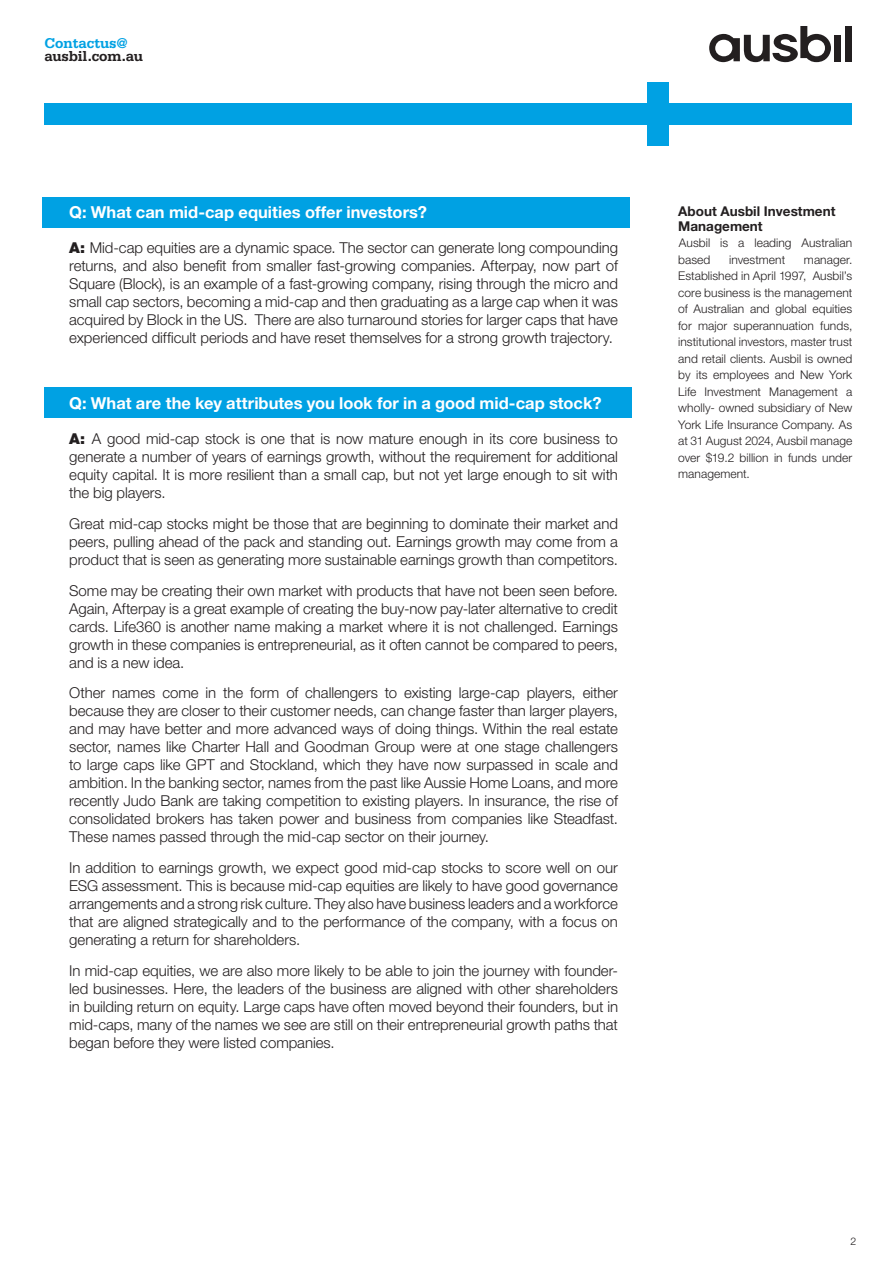
<style>
.page{position:relative;width:893px;height:1263px;background:#fff}
.page>*{position:absolute;margin:0;border:0;box-sizing:border-box;transform-origin:0 0}
.Body_text{font:700 16.5px "Helvetica Neue LT Std";color:#fff}
.Body_text-2{font:300 15px/18px "Helvetica Neue LT Std";letter-spacing:-.005em;color:#231f20;text-align:justify}
.Email{font:700 15px/13.5px "Serifa Std";letter-spacing:-.01em;color:#231f20}
.Body_text-3{font:700 13.5px/15px "Helvetica Neue LT Std";color:#231f20}
.t1{font:300 12px/16.5px "Helvetica Neue LT Std";letter-spacing:.005em;color:#231f20}
.Page_number_right{font:300 10.5px "Helvetica Neue LT Std";color:#231f20}
.s1{color:#00a1e3}
.s2{font-weight:900}
</style>
<div class="page">
<div style="left:43px;top:197px;width:587px;height:31px;background:#00a1e3"></div>
<div style="left:44px;top:387px;width:587px;height:31px;background:#00a1e3"></div>
<svg style="left:709px;top:26px;width:122px;height:36px"></svg>
<div style="left:834px;top:35px;width:7px;height:26px;background:#231f20"></div>
<div style="left:845px;top:26px;width:7px;height:35px;background:#231f20"></div>
<div style="left:44px;top:104px;width:808px;height:21px;background:#00a1e3"></div>
<div style="left:647px;top:83px;width:22px;height:63px;background:#00a1e3"></div>
<p class="Email" style="left:44px;top:36px;width:100px"><span class="s1">Contactus@ </span>ausbil.com.au</p>
<p class="Body_text" style="left:69px;top:202px;width:359px">Q: What can mid-cap equities offer investors?</p>
<p class="Body_text-2" style="left:69px;top:239px;width:550px"><span class="s2">A:</span> Mid-cap equities are a dynamic space. The sector can generate long compounding returns, and also benefit from smaller fast-growing companies. Afterpay, now part of Square (Block), is an example of a fast-growing company, rising through the micro and small cap sectors, becoming a mid-cap and then graduating as a large cap when it was acquired by Block in the US. There are also turnaround stories for larger caps that have experienced difficult periods and have reset themselves for a strong growth trajectory.</p>
<p class="Body_text" style="left:69px;top:393px;width:534px">Q: What are the key attributes you look for in a good mid-cap stock?</p>
<p class="Body_text-2" style="left:69px;top:429px;width:550px"><span class="s2">A:</span> A good mid-cap stock is one that is now mature enough in its core business to generate a number of years of earnings growth, without the requirement for additional equity capital. It is more resilient than a small cap, but not yet large enough to sit with the big players.</p>
<p class="Body_text-2" style="left:69px;top:514px;width:550px">Great mid-cap stocks might be those that are beginning to dominate their market and peers, pulling ahead of the pack and standing out. Earnings growth may come from a product that is seen as generating more sustainable earnings growth than competitors.</p>
<p class="Body_text-2" style="left:69px;top:581px;width:550px">Some may be creating their own market with products that have not been seen before.<br>Again, Afterpay is a great example of creating the buy-now pay-later alternative to credit cards. Life360 is another name making a market where it is not challenged. Earnings growth in these companies is entrepreneurial, as it often cannot be compared to peers, and is a new idea.</p>
<p class="Body_text-2" style="left:69px;top:684px;width:550px">Other names come in the form of challengers to existing large-cap players, either because they are closer to their customer needs, can change faster than larger players, and may have better and more advanced ways of doing things. Within the real estate sector, names like Charter Hall and Goodman Group were at one stage challengers to large caps like GPT and Stockland, which they have now surpassed in scale and ambition. In the banking sector, names from the past like Aussie Home Loans, and more recently Judo Bank are taking competition to existing players. In insurance, the rise of consolidated brokers has taken power and business from companies like Steadfast.<br>These names passed through the mid-cap sector on their journey.</p>
<p class="Body_text-2" style="left:69px;top:858px;width:550px">In addition to earnings growth, we expect good mid-cap stocks to score well on our ESG assessment. This is because mid-cap equities are likely to have good governance arrangements and a strong risk culture. They also have business leaders and a workforce that are aligned strategically and to the performance of the company, with a focus on generating a return for shareholders.</p>
<p class="Body_text-2" style="left:69px;top:961px;width:550px">In mid-cap equities, we are also more likely to be able to join the journey with founder&shy;led businesses. Here, the leaders of the business are aligned with other shareholders in building return on equity. Large caps have often moved beyond their founders, but in mid-caps, many of the names we see are still on their entrepreneurial growth paths that began before they were listed companies.</p>
<p class="Body_text-3" style="left:678px;top:203px;width:159px">About Ausbil Investment<br>Management</p>
<p class="t1" style="left:678px;top:235px;width:176px">Ausbil is a leading Australian based</p>
<p class="t1" style="left:729px;top:251px;width:58px">investment</p>
<p class="t1" style="left:678px;top:251px;width:176px;text-align:justify;text-indent:126px">manager.<br>Established in April 1997, Ausbil’s core business is the management of Australian and global equities for major superannuation funds, institutional investors, master trust and retail clients. Ausbil is owned by its employees and New York Life Investment Management a wholly- owned subsidiary of New York Life Insurance Company. As at 31 August 2024, Ausbil manage over $19.2 billion in funds under management.</p>
<p class="Page_number_right" style="left:851px;top:1235px;width:7px">2</p>
</div>
